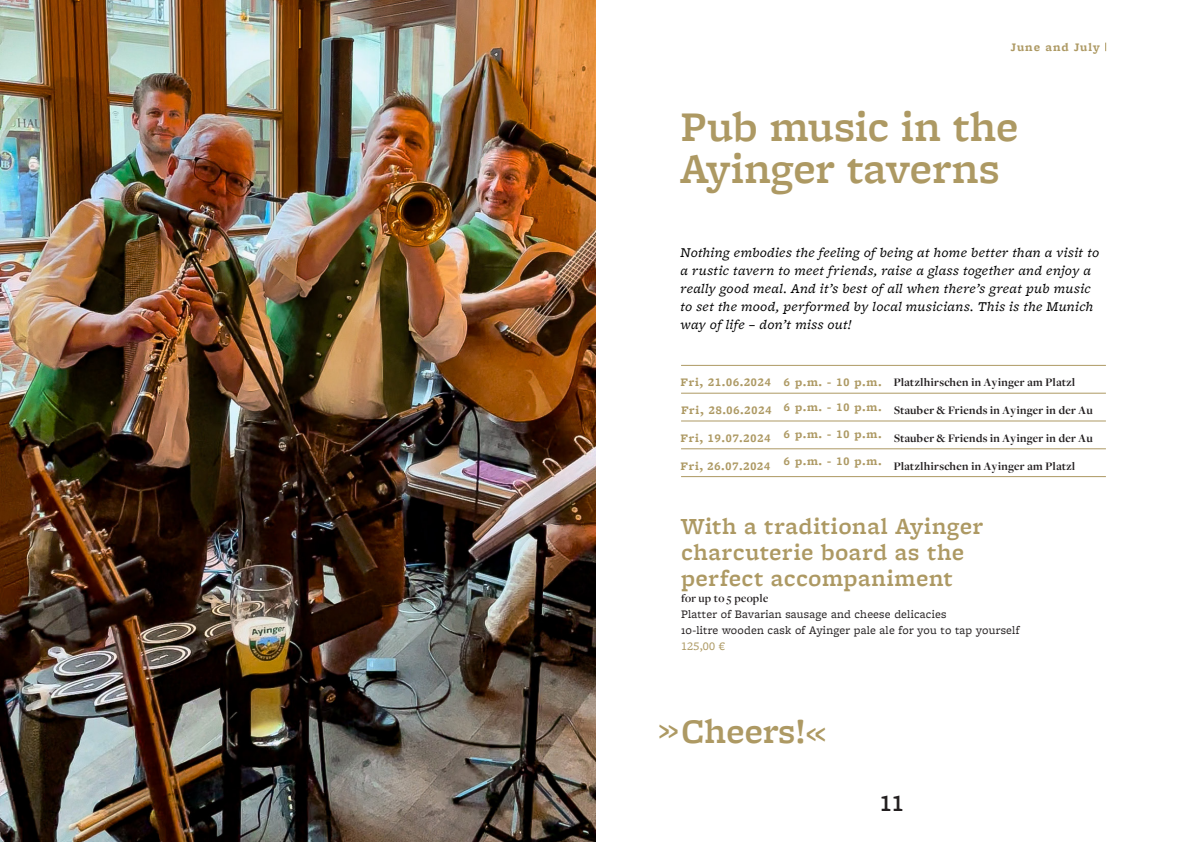
<style>
.page{position:relative;width:1191px;height:842px;background:#fff}
.page>*{position:absolute;margin:0;border:0;box-sizing:border-box;transform-origin:0 0}
.t1{font:600 44px/42px "Freight Micro Pro";color:#ad9963}
.t2{font:600 36px "Freight Micro Pro";color:#ad9963}
.t3{font:600 24px "Freight Micro Pro";letter-spacing:.025em;color:#ad9963}
.t4{font:600 24px "Freight Micro Pro";color:#231f20}
.t5{font:italic 14px/18px "Freight Micro Pro";letter-spacing:.025em;color:#000}
.t6{font:700 12px "Freight Disp Pro";letter-spacing:.02em;color:#231f20}
.t7{font:700 12px "Freight Micro Pro";letter-spacing:.08em;color:#ad9963}
.t8{font:12px "Freight Micro Pro";letter-spacing:.02em;color:#231f20}
.t9{font:600 12px "Freight Disp Pro";letter-spacing:.02em;color:#231f20}
.t10{font:12px "Freight Micro Pro";color:#ad9963}
</style>
<div class="page">
<img style="left:0;top:0;width:595px;height:842px">
<hr style="left:681px;top:393px;width:425px;height:1px;background:#ad9963">
<hr style="left:681px;top:365px;width:425px;height:1px;background:#ad9963">
<hr style="left:681px;top:421px;width:425px;height:1px;background:#ad9963">
<hr style="left:681px;top:448px;width:425px;height:1px;background:#ad9963">
<hr style="left:681px;top:476px;width:425px;height:1px;background:#ad9963">
<p class="t7" style="left:1010px;top:39px;width:90px">June and July</p>
<p class="t1" style="left:680px;top:104px;width:339px">Pub music in the<br>Ayinger taverns</p>
<p class="t5" style="left:680px;top:243px;width:420px">Nothing embodies the feeling of being at home better than a visit to a rustic tavern to meet friends, raise a glass together and enjoy a really good meal. And it’s best of all when there’s great pub music to set the mood, performed by local musicians. This is the Munich way of life – don’t miss out!</p>
<p class="t7" style="left:680px;top:374px;width:92px">Fri, 21.06.2024</p>
<p class="t7" style="left:681px;top:402px;width:92px">Fri, 28.06.2024</p>
<p class="t7" style="left:680px;top:430px;width:91px">Fri, 19.07.2024</p>
<p class="t7" style="left:680px;top:458px;width:91px">Fri, 26.07.2024</p>
<p class="t7" style="left:784px;top:373px;width:99px">6 p.m. - 10 p.m.</p>
<p class="t7" style="left:784px;top:399px;width:99px">6 p.m. - 10 p.m.</p>
<p class="t7" style="left:784px;top:426px;width:99px">6 p.m. - 10 p.m.</p>
<p class="t7" style="left:784px;top:452px;width:99px">6 p.m. - 10 p.m.</p>
<p class="t6" style="left:893px;top:375px;width:183px">Platzlhirschen in Ayinger am Platzl</p>
<p class="t6" style="left:893px;top:402px;width:201px">Stauber &amp; Friends in Ayinger in der Au</p>
<p class="t6" style="left:893px;top:430px;width:201px">Stauber &amp; Friends in Ayinger in der Au</p>
<p class="t6" style="left:893px;top:458px;width:183px">Platzlhirschen in Ayinger am Platzl</p>
<p class="t3" style="left:681px;top:509px;width:303px">With a traditional Ayinger</p>
<p class="t3" style="left:681px;top:535px;width:285px">charcuterie board as the</p>
<p class="t3" style="left:681px;top:561px;width:273px">perfect accompaniment</p>
<p class="t9" style="left:681px;top:590px;width:89px">for up to 5 people</p>
<p class="t8" style="left:681px;top:606px;width:267px">Platter of Bavarian sausage and cheese delicacies</p>
<p class="t8" style="left:681px;top:622px;width:340px">10-litre wooden cask of Ayinger pale ale for you to tap yourself</p>
<p class="t10" style="left:681px;top:638px;width:46px">125,00 €</p>
<p class="t2" style="left:681px;top:706px;width:147px">Cheers!«</p>
<p class="t4" style="left:879px;top:786px;width:25px">11</p>
</div>
